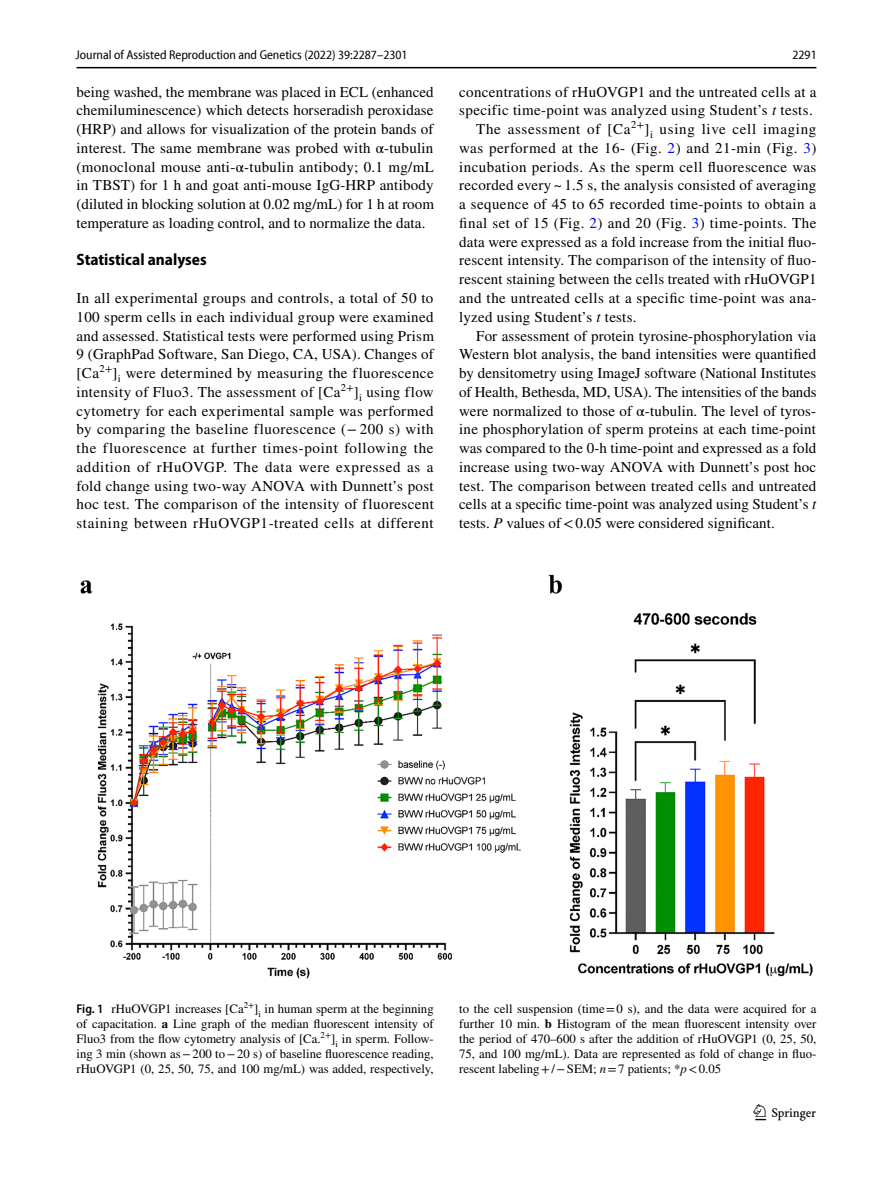
<style>
.page{position:relative;width:893px;height:1187px;background:#fff}
.page>*{position:absolute;margin:0;border:0;box-sizing:border-box;transform-origin:0 0}
.t1{font:22.5px "Springnew Regular 3";color:#000}
.t2{font:700 semi-condensed 16.5px "Myriad Pro";color:#000}
.t3{font:15px/18.8px "STIX";letter-spacing:.015em;color:#000;text-align:justify}
.t4{font:15px "STIX";letter-spacing:-.005em;color:#000}
.t5{font:15px "STIX";letter-spacing:.035em;color:#000}
.t6{font:15px "STIX";letter-spacing:.045em;color:#000}
.t7{font:12.75px/15px "STIX";color:#000;text-align:justify}
.t8{font:semi-condensed 12.75px "Myriad Pro Unic";color:#000}
.s1{font-style:italic}
.s2{color:#00f}
.s3{font-family:"Myriad Pro";font-weight:600;font-stretch:semi-condensed}
.s4{font-weight:700}
</style>
<div class="page">
<hr style="left:77px;top:67px;width:739px;height:1px;background:#000">
<img style="left:81px;top:574px;width:731px;height:404px">
<p class="t8" style="left:76px;top:50px;width:334px">Journal of Assisted Reproduction and Genetics (2022) 39:2287–2301</p>
<p class="t8" style="left:792px;top:50px;width:26px">2291</p>
<p class="t3" style="left:77px;top:83px;width:359px">being washed, the membrane was placed in ECL (enhanced chemiluminescence) which detects horseradish peroxidase (HRP) and allows for visualization of the protein bands of interest. The same membrane was probed with α-tubulin (monoclonal mouse anti-α-tubulin antibody; 0.1 mg/mL in TBST) for 1 h and goat anti-mouse IgG-HRP antibody (diluted in blocking solution at 0.02 mg/mL) for 1 h at room temperature as loading control, and to normalize the data.</p>
<p class="t2" style="left:77px;top:251px;width:132px">Statistical analyses</p>
<p class="t3" style="left:77px;top:289px;width:359px">In all experimental groups and controls, a total of 50 to 100 sperm cells in each individual group were examined and assessed. Statistical tests were performed using Prism 9 (GraphPad Software, San Diego, CA, USA). Changes of [Ca<sup>2+</sup>]<sub>i</sub> were determined by measuring the fluorescence intensity of Fluo3. The assessment of [Ca<sup>2+</sup>]<sub>i</sub> using flow cytometry for each experimental sample was performed by comparing the baseline fluorescence (− 200 s) with the fluorescence at further times-point following the addition of rHuOVGP. The data were expressed as a fold change using two-way ANOVA with Dunnett’s post hoc test. The comparison of the intensity of fluorescent staining between rHuOVGP1-treated cells at different</p>
<p class="t3" style="left:459px;top:83px;width:359px">concentrations of rHuOVGP1 and the untreated cells at a</p>
<p class="t3" style="left:459px;top:102px;width:355px">specific time-point was analyzed using Student’s <span class="s1">t</span> tests.</p>
<p class="t6" style="left:476px;top:119px;width:342px">The assessment of [Ca<sup>2+</sup>]<sub>i</sub> using live cell imaging</p>
<p class="t5" style="left:459px;top:137px;width:359px">was performed at the 16- (Fig. <span class="s2">2</span>) and 21-min (Fig. <span class="s2">3</span>)</p>
<p class="t3" style="left:459px;top:158px;width:358px">incubation periods. As the sperm cell fluorescence was</p>
<p class="t3" style="left:459px;top:177px;width:359px">recorded every ~ 1.5 s, the analysis consisted of averaging</p>
<p class="t3" style="left:459px;top:196px;width:358px">a sequence of 45 to 65 recorded time-points to obtain a</p>
<p class="t3" style="left:459px;top:214px;width:359px">final set of 15 (Fig. <span class="s2">2</span>) and 20 (Fig. <span class="s2">3</span>) time-points. The</p>
<p class="t3" style="left:459px;top:233px;width:359px">data were expressed as a fold increase from the initial fluo-</p>
<p class="t3" style="left:459px;top:252px;width:359px">rescent intensity. The comparison of the intensity of fluo-</p>
<p class="t3" style="left:459px;top:271px;width:359px">rescent staining between the cells treated with rHuOVGP1</p>
<p class="t3" style="left:459px;top:289px;width:359px">and the untreated cells at a specific time-point was ana-</p>
<p class="t3" style="left:459px;top:308px;width:179px">lyzed using Student’s <span class="s1">t</span> tests.</p>
<p class="t3" style="left:476px;top:327px;width:341px">For assessment of protein tyrosine-phosphorylation via</p>
<p class="t3" style="left:459px;top:346px;width:358px">Western blot analysis, the band intensities were quantified</p>
<p class="t3" style="left:459px;top:364px;width:359px">by densitometry using ImageJ software (National Institutes</p>
<p class="t4" style="left:459px;top:381px;width:359px">of Health, Bethesda, MD, USA). The intensities of the bands</p>
<p class="t3" style="left:459px;top:402px;width:358px">were normalized to those of α-tubulin. The level of tyros-</p>
<p class="t3" style="left:459px;top:421px;width:358px">ine phosphorylation of sperm proteins at each time-point</p>
<p class="t3" style="left:459px;top:439px;width:359px">was compared to the 0-h time-point and expressed as a fold</p>
<p class="t3" style="left:459px;top:458px;width:359px">increase using two-way ANOVA with Dunnett’s post hoc</p>
<p class="t3" style="left:459px;top:477px;width:359px">test. The comparison between treated cells and untreated</p>
<p class="t3" style="left:459px;top:496px;width:359px">cells at a specific time-point was analyzed using Student’s <span class="s1">t</span></p>
<p class="t3" style="left:459px;top:514px;width:317px">tests. <span class="s1">P</span> values of&lt;0.05 were considered significant.</p>
<p class="t7" style="left:77px;top:1002px;width:359px"><span class="s3">Fig. 1</span> rHuOVGP1 increases [Ca<sup>2+</sup>]<sub>i</sub> in human sperm at the beginning of capacitation. <span class="s4">a</span> Line graph of the median fluorescent intensity of Fluo3 from the flow cytometry analysis of [Ca.<sup>2+</sup>]<sub>i</sub> in sperm. Follow&shy;ing 3 min (shown as−200 to−20 s) of baseline fluorescence reading, rHuOVGP1 (0, 25, 50, 75, and 100 mg/mL) was added, respectively,</p>
<p class="t7" style="left:459px;top:1002px;width:359px">to the cell suspension (time=0 s), and the data were acquired for a further 10 min. <span class="s4">b</span> Histogram of the mean fluorescent intensity over the period of 470–600 s after the addition of rHuOVGP1 (0, 25, 50, 75, and 100 mg/mL). Data are represented as fold of change in fluo&shy;rescent labeling+/−SEM; <span class="s1">n</span>=7 patients; *<span class="s1">p</span>&lt;0.05</p>
<h1 class="t1" style="left:755px;top:1104px;width:62px">1 3</h1>
</div>
